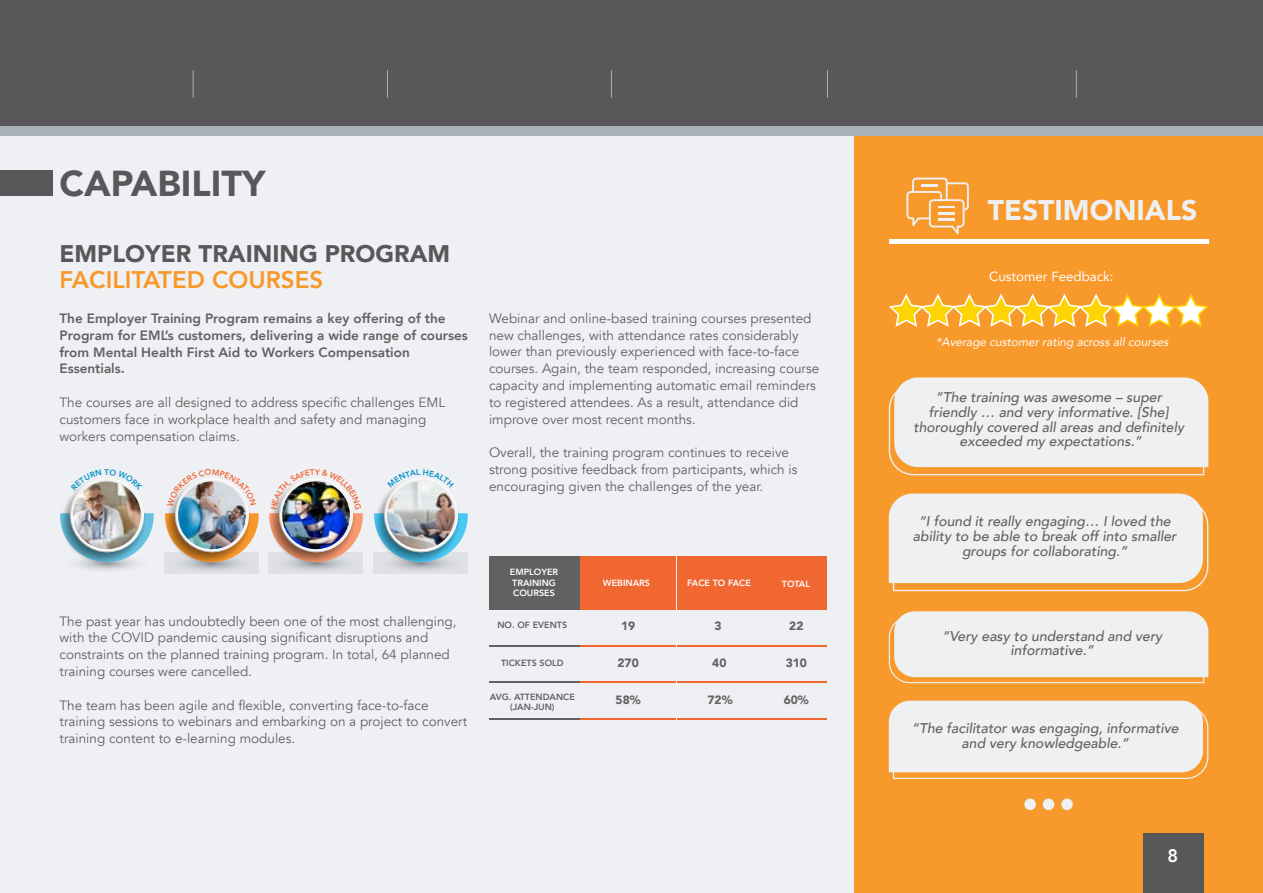
<style>
.page{position:relative;width:1263px;height:893px;background:#eff0f3}
.page>*{position:absolute;margin:0;border:0;box-sizing:border-box;transform-origin:0 0}
.t1{font:900 36px "Avenir";color:#58585a}
.t2{font:900 28.35px "Avenir";color:#eef0f2}
.t3{font:900 24px "Avenir";color:#58585a}
.t4{font:800 24px "Avenir";color:#f89829}
.t5{font:800 18px "Avenir";color:#fff}
.t6{font:italic 500 14.1px/14.5px "Avenir";color:#606161;text-align:center}
.t7{font:13.5px/16.8px "Avenir";color:#606161}
.t8{font:800 13.5px/16.8px "Avenir";color:#606161}
.t9{font:13.35px "Avenir";color:#fff}
.t10{font:900 12px "Avenir";color:#606161}
.t11{font:italic 11.85px "Avenir";color:#fff}
.t12{font:800 9px/10.8px "Avenir";color:#fff}
.t13{font:800 9px/10.8px "Avenir";color:#606161;text-align:center}
</style>
<div class="page">
<div style="left:0;top:0;width:1263px;height:126px;background:#58585a"></div>
<div style="left:0;top:170px;width:53px;height:25px;background:#58585a"></div>
<div style="left:854px;top:126px;width:409px;height:767px;background:#f8992c"></div>
<div style="left:0;top:126px;width:1263px;height:10px;background:#a9b1b8"></div>
<svg style="left:906px;top:178px;width:63px;height:56px"></svg>
<hr style="left:889px;top:239px;width:319px;height:4px;background:#fff">
<svg style="left:889px;top:294px;width:319px;height:33px"></svg>
<svg style="left:889px;top:377px;width:319px;height:98px;background:#eee7de"></svg>
<svg style="left:889px;top:494px;width:319px;height:97px;background:#eee7df"></svg>
<svg style="left:889px;top:611px;width:319px;height:72px;background:#eee7de"></svg>
<svg style="left:889px;top:701px;width:319px;height:78px;background:#eee7df"></svg>
<div style="left:1024px;top:798px;width:12px;height:12px;background:#eff0f3;border-radius:50%"></div>
<div style="left:1043px;top:798px;width:11px;height:12px;background:#eff0f3;border-radius:50%"></div>
<div style="left:1061px;top:798px;width:12px;height:12px;background:#eff0f3;border-radius:50%"></div>
<div style="left:580px;top:557px;width:96px;height:53px;background:#f06732"></div>
<div style="left:677px;top:557px;width:87px;height:53px;background:#f06732"></div>
<div style="left:765px;top:557px;width:62px;height:53px;background:#f06732"></div>
<hr style="left:489px;top:645px;width:90px;height:2px;background:#606161">
<hr style="left:580px;top:645px;width:96px;height:2px;background:#f06732">
<hr style="left:677px;top:645px;width:87px;height:2px;background:#f06732">
<hr style="left:765px;top:645px;width:62px;height:2px;background:#f06732">
<hr style="left:489px;top:681px;width:90px;height:2px;background:#606161">
<hr style="left:580px;top:681px;width:96px;height:2px;background:#f06732">
<hr style="left:677px;top:681px;width:87px;height:2px;background:#f06732">
<hr style="left:765px;top:681px;width:62px;height:2px;background:#f06732">
<hr style="left:489px;top:718px;width:90px;height:2px;background:#606161">
<hr style="left:580px;top:718px;width:96px;height:2px;background:#f06732">
<hr style="left:677px;top:718px;width:87px;height:2px;background:#f06732">
<hr style="left:765px;top:718px;width:62px;height:2px;background:#f06732">
<div style="left:489px;top:557px;width:90px;height:53px;background:#606161"></div>
<div style="left:1143px;top:833px;width:60px;height:60px;background:#58585a"></div>
<svg style="left:193px;top:70px;width:1px;height:28px"></svg>
<svg style="left:387px;top:70px;width:1px;height:28px"></svg>
<svg style="left:611px;top:70px;width:1px;height:28px"></svg>
<svg style="left:827px;top:70px;width:1px;height:28px"></svg>
<svg style="left:1076px;top:70px;width:1px;height:28px"></svg>
<img style="left:60px;top:478px;width:94px;height:92px">
<img style="left:269px;top:478px;width:94px;height:95px">
<img style="left:164px;top:478px;width:95px;height:95px">
<img style="left:374px;top:478px;width:94px;height:95px">
<h1 class="t1" style="left:60px;top:152px;width:207px">CAPABILITY</h1>
<h3 class="t3" style="left:60px;top:233px;width:392px">EMPLOYER TRAINING PROGRAM</h3>
<h3 class="t4" style="left:60px;top:261px;width:265px">FACILITATED COURSES</h3>
<p class="t8" style="left:60px;top:310px;width:410px">The Employer Training Program remains a key offering of the Program for EML’s customers, delivering a wide range of courses from Mental Health First Aid to Workers Compensation Essentials.</p>
<p class="t7" style="left:60px;top:394px;width:387px">The courses are all designed to address specific challenges EML customers face in workplace health and safety and managing workers compensation claims.</p>
<p class="t7" style="left:489px;top:310px;width:332px">Webinar and online-based training courses presented new challenges, with attendance rates considerably lower than previously experienced with face-to-face courses. Again, the team responded, increasing course capacity and implementing automatic email reminders to registered attendees. As a result, attendance did improve over most recent months.</p>
<p class="t7" style="left:489px;top:444px;width:310px">Overall, the training program continues to receive strong positive feedback from participants, which is</p>
<p class="t7" style="left:489px;top:478px;width:276px">encouraging given the challenges of the year.</p>
<p class="t7" style="left:60px;top:613px;width:399px">The past year has undoubtedly been one of the most challenging, with the COVID pandemic causing significant disruptions and constraints on the planned training program. In total, 64 planned training courses were cancelled.</p>
<p class="t7" style="left:60px;top:697px;width:409px">The team has been agile and flexible, converting face-to-face training sessions to webinars and embarking on a project to convert training content to e-learning modules.</p>
<p class="t12" style="left:510px;top:566px;width:50px">EMPLOYER<br>TRAINING<br>COURSES</p>
<p class="t12" style="left:603px;top:578px;width:49px">WEBINARS</p>
<p class="t13" style="left:497px;top:619px;width:71px">NO. OF EVENTS</p>
<p class="t10" style="left:789px;top:615px;width:16px">22</p>
<p class="t13" style="left:501px;top:658px;width:64px">TICKETS SOLD</p>
<p class="t10" style="left:786px;top:652px;width:23px">310</p>
<p class="t13" style="left:490px;top:691px;width:87px">AVG. ATTENDANCE (JAN-JUN)</p>
<p class="t10" style="left:616px;top:690px;width:27px">58%</p>
<p class="t10" style="left:707px;top:690px;width:27px">72%</p>
<p class="t10" style="left:784px;top:690px;width:27px">60%</p>
<p class="t12" style="left:687px;top:578px;width:65px">FACE TO FACE</p>
<p class="t12" style="left:782px;top:578px;width:30px">TOTAL</p>
<p class="t10" style="left:621px;top:615px;width:16px">19</p>
<p class="t10" style="left:617px;top:652px;width:23px">270</p>
<p class="t10" style="left:712px;top:652px;width:16px">40</p>
<p class="t10" style="left:714px;top:615px;width:9px">3</p>
<h2 class="t2" style="left:988px;top:186px;width:211px">TESTIMONIALS</h2>
<p class="t9" style="left:989px;top:266px;width:126px">Customer Feedback:</p>
<p class="t11" style="left:936px;top:334px;width:234px">*Average customer rating across all courses</p>
<p class="t6" style="left:913px;top:390px;width:272px">“The training was awesome – super friendly … and very informative. [She] thoroughly covered all areas and definitely exceeded my expectations.”</p>
<p class="t6" style="left:913px;top:514px;width:265px">“I found it really engaging… I loved the ability to be able to break off into smaller groups for collaborating.”</p>
<p class="t6" style="left:942px;top:629px;width:222px">“Very easy to understand and very informative.”</p>
<p class="t6" style="left:912px;top:721px;width:268px">“The facilitator was engaging, informative and very knowledgeable.”</p>
<h3 class="t5" style="left:1167px;top:842px;width:12px">8</h3>
</div>
